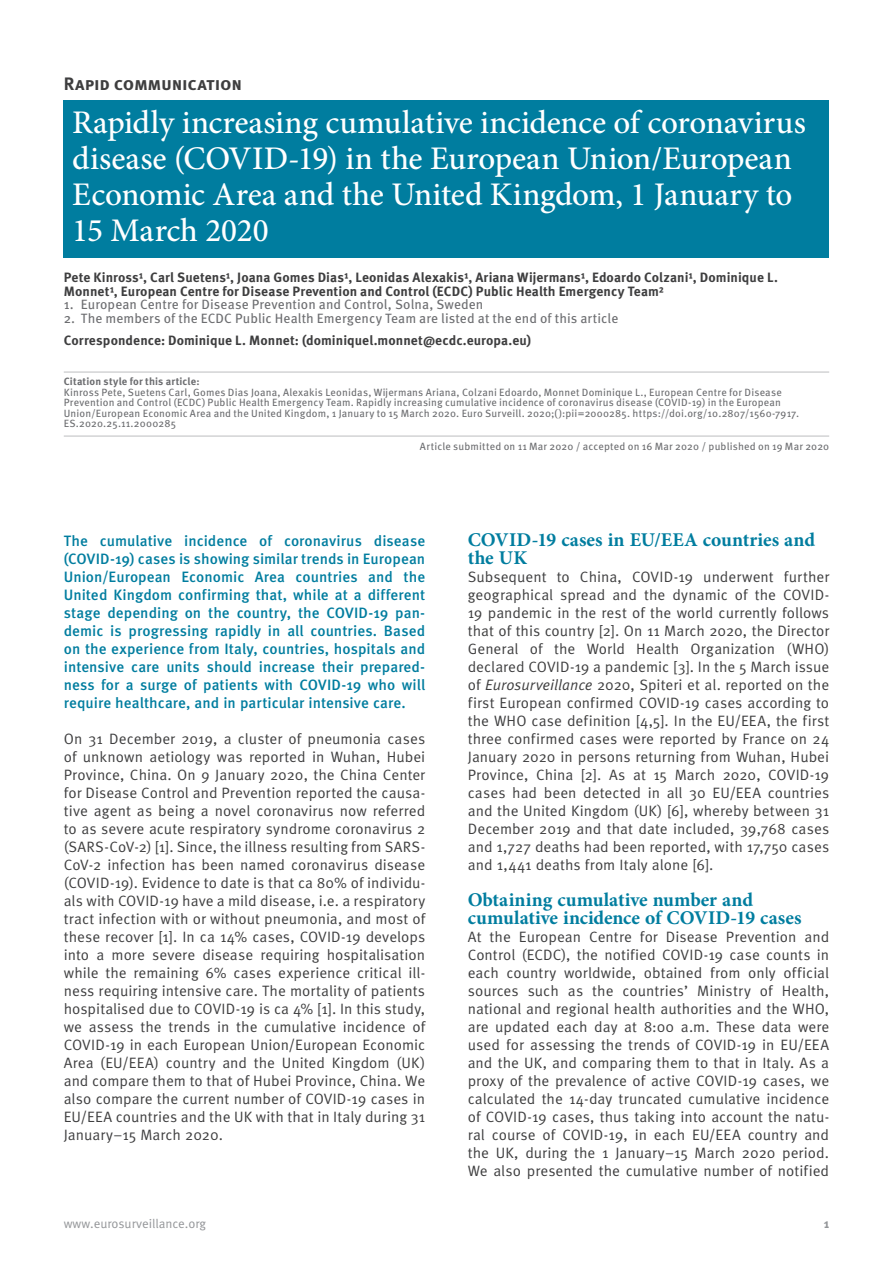
<style>
.page{position:relative;width:893px;height:1263px;background:#fff}
.page>*{position:absolute;margin:0;border:0;box-sizing:border-box;transform-origin:0 0}
.t1{font:500 33px/36px "Minion Pro";letter-spacing:-.005em;color:#fff}
.t2{font:700 19.5px/18px "Minion Pro";color:#007d9f}
.t3{font:700 18px "Meta Pro";letter-spacing:-.015em;color:#3e3e3f}
.t4{font:15px/18px "Meta Pro";letter-spacing:.005em;color:#3e3e3f;text-align:justify}
.t5{font:500 15px/18px "Meta Pro";color:#007d9f;text-align:justify}
.t6{font:700 13.5px/13.5px "Meta Pro";letter-spacing:.01em;color:#3e3e3f}
.t7{font:13.5px "Meta Pro";letter-spacing:.005em;color:#6c6d70}
.t8{font:12.75px "Meta Pro";color:#939598}
.t9{font:700 12.75px "Meta Pro";color:#939598}
.t10{font:10.5px/10.5px "Meta Pro";letter-spacing:.015em;color:#6c6d70}
.t11{font:700 10.5px "Meta Pro";letter-spacing:.015em;color:#6c6d70}
.s1{font-style:italic}
</style>
<div class="page">
<hr style="left:64px;top:372px;width:765px;height:1px;background:#bcbdc0">
<hr style="left:64px;top:436px;width:765px;height:1px;background:#bcbdc0">
<div style="left:64px;top:100px;width:765px;height:158px;background:#007d9f"></div>
<p class="t3" style="left:64px;top:72px;width:180px">Rapid communication</p>
<h1 class="t1" style="left:72px;top:104px;width:735px">Rapidly increasing cumulative incidence of coronavirus disease (COVID-19) in the European Union/European Economic Area and the United Kingdom, 1 January to 15 March 2020</h1>
<p class="t6" style="left:64px;top:271px;width:716px">Pete Kinross¹, Carl Suetens¹, Joana Gomes Dias¹, Leonidas Alexakis¹, Ariana Wijermans¹, Edoardo Colzani¹, Dominique L.<br>Monnet¹, European Centre for Disease Prevention and Control (ECDC) Public Health Emergency Team²</p>
<p class="t7" style="left:64px;top:296px;width:421px">1. European Centre for Disease Prevention and Control, Solna, Sweden</p>
<p class="t7" style="left:64px;top:310px;width:556px">2. The members of the ECDC Public Health Emergency Team are listed at the end of this article</p>
<p class="t6" style="left:64px;top:334px;width:469px">Correspondence: Dominique L. Monnet: (dominiquel.monnet@ecdc.europa.eu)</p>
<p class="t11" style="left:64px;top:375px;width:137px">Citation style for this article:</p>
<p class="t10" style="left:64px;top:387px;width:737px">Kinross Pete, Suetens Carl, Gomes Dias Joana, Alexakis Leonidas, Wijermans Ariana, Colzani Edoardo, Monnet Dominique L., European Centre for Disease Prevention and Control (ECDC) Public Health Emergency Team. Rapidly increasing cumulative incidence of coronavirus disease (COVID-19) in the European Union/European Economic Area and the United Kingdom, 1 January to 15 March 2020. Euro Surveill. 2020;():pii=2000285. https://doi.org/10.2807/1560-7917.<br>ES.2020.25.11.2000285</p>
<p class="t10" style="left:420px;top:442px;width:411px">Article submitted on 11 Mar 2020 / accepted on 16 Mar 2020 / published on 19 Mar 2020</p>
<p class="t5" style="left:64px;top:532px;width:363px">The cumulative incidence of coronavirus disease (COVID-19) cases is showing similar trends in European Union/European Economic Area countries and the United Kingdom confirming that, while at a different stage depending on the country, the COVID-19 pan&shy;demic is progressing rapidly in all countries. Based on the experience from Italy, countries, hospitals and intensive care units should increase their prepared&shy;ness for a surge of patients with COVID-19 who will require healthcare, and in particular intensive care.</p>
<p class="t4" style="left:64px;top:730px;width:363px">On 31 December 2019, a cluster of pneumonia cases of unknown aetiology was reported in Wuhan, Hubei Province, China. On 9 January 2020, the China Center for Disease Control and Prevention reported the causa&shy;tive agent as being a novel coronavirus now referred to as severe acute respiratory syndrome coronavirus 2 (SARS-CoV-2) [1]. Since, the illness resulting from SARS-CoV-2 infection has been named coronavirus disease (COVID-19). Evidence to date is that ca 80% of individu&shy;als with COVID-19 have a mild disease, i.e. a respiratory tract infection with or without pneumonia, and most of these recover [1]. In ca 14% cases, COVID-19 develops into a more severe disease requiring hospitalisation while the remaining 6% cases experience critical ill&shy;ness requiring intensive care. The mortality of patients hospitalised due to COVID-19 is ca 4% [1]. In this study, we assess the trends in the cumulative incidence of COVID-19 in each European Union/European Economic Area (EU/EEA) country and the United Kingdom (UK) and compare them to that of Hubei Province, China. We also compare the current number of COVID-19 cases in EU/EEA countries and the UK with that in Italy during 31<br>January–15 March 2020.</p>
<h2 class="t2" style="left:468px;top:530px;width:349px">COVID-19 cases in EU/EEA countries and the UK</h2>
<p class="t4" style="left:468px;top:568px;width:363px">Subsequent to China, COVID-19 underwent further geographical spread and the dynamic of the COVID-19 pandemic in the rest of the world currently follows that of this country [2]. On 11 March 2020, the Director General of the World Health Organization (WHO) declared COVID-19 a pandemic [3]. In the 5 March issue of <span class="s1">Eurosurveillance</span> 2020, Spiteri et al. reported on the first European confirmed COVID-19 cases according to the WHO case definition [4,5]. In the EU/EEA, the first three confirmed cases were reported by France on 24<br>January 2020 in persons returning from Wuhan, Hubei Province, China [2]. As at 15 March 2020, COVID-19 cases had been detected in all 30 EU/EEA countries and the United Kingdom (UK) [6], whereby between 31<br>December 2019 and that date included, 39,768 cases and 1,727 deaths had been reported, with 17,750 cases and 1,441 deaths from Italy alone [6].</p>
<h2 class="t2" style="left:468px;top:890px;width:335px">Obtaining cumulative number and cumulative incidence of COVID-19 cases</h2>
<p class="t4" style="left:468px;top:928px;width:363px">At the European Centre for Disease Prevention and Control (ECDC), the notified COVID-19 case counts in each country worldwide, obtained from only official sources such as the countries’ Ministry of Health, national and regional health authorities and the WHO, are updated each day at 8:00 a.m. These data were used for assessing the trends of COVID-19 in EU/EEA and the UK, and comparing them to that in Italy. As a proxy of the prevalence of active COVID-19 cases, we calculated the 14-day truncated cumulative incidence of COVID-19 cases, thus taking into account the natu&shy;ral course of COVID-19, in each EU/EEA country and the UK, during the 1 January–15 March 2020 period.<br>We also presented the cumulative number of notified</p>
<p class="t8" style="left:64px;top:1215px;width:144px">www.eurosurveillance.org</p>
<p class="t9" style="left:824px;top:1215px;width:7px">1</p>
</div>
